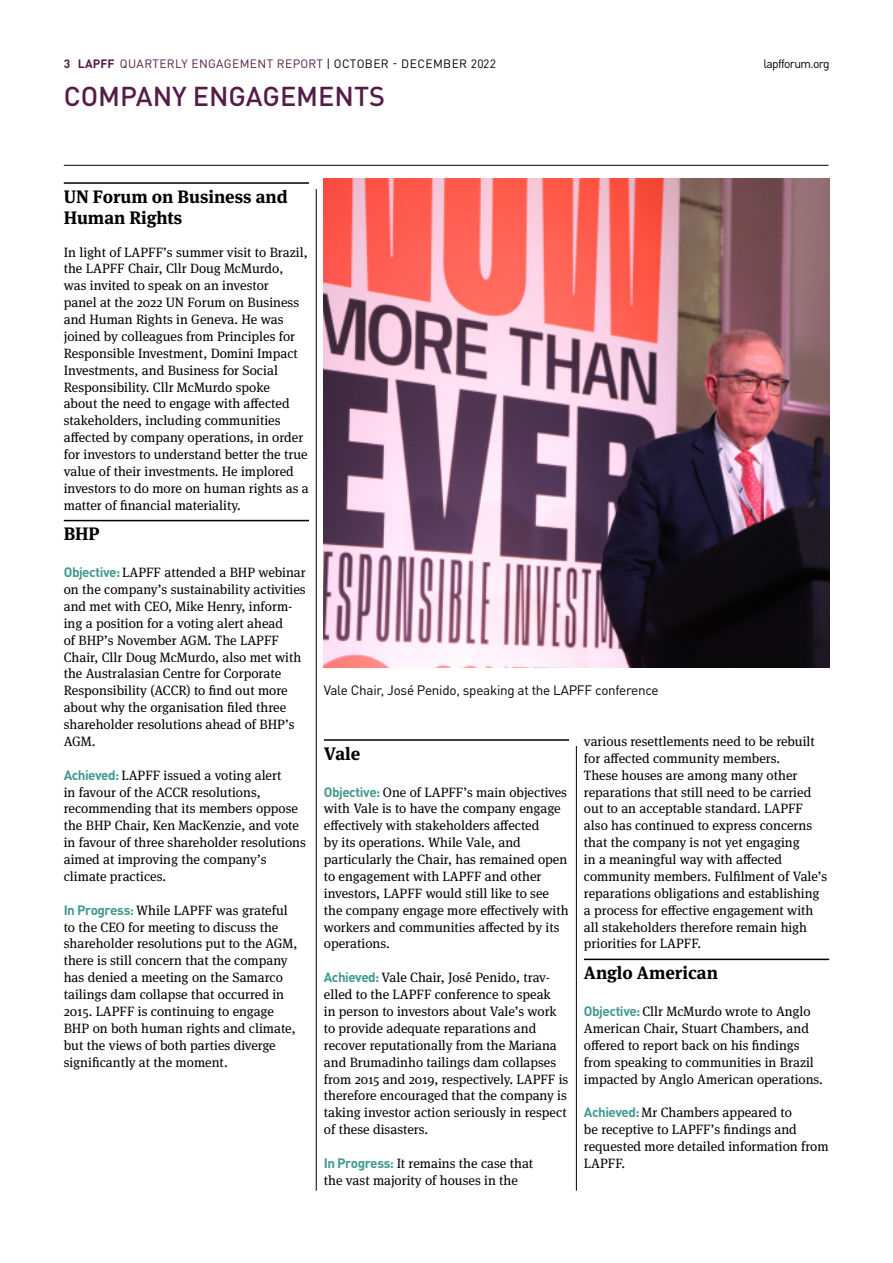
<style>
.page{position:relative;width:893px;height:1263px;background:#fff}
.page>*{position:absolute;margin:0;border:0;box-sizing:border-box;transform-origin:0 0}
.t1{font:500 27px "DINOT";color:#551c47}
.t2{font:700 18px/21px "Meta Serif OT";color:#000}
.t3{font:13.5px/16.8px "Meta Serif OT";color:#000}
.t4{font:13.5px "DINOT";letter-spacing:-.02em;color:#000}
.t5{font:12px "DINOT";letter-spacing:.035em;color:#551c47}
.t6{font:12px "DINOT";letter-spacing:-.05em;color:#000}
.s1{font-weight:700}
.s2{color:#000}
.s3{font-family:"DINOT";font-weight:700;color:#439a8f}
</style>
<div class="page">
<hr style="left:64px;top:165px;width:764px;height:1px;background:#000">
<img style="left:324px;top:178px;width:505px;height:490px">
<hr style="left:316px;top:189px;width:1px;height:1002px;background:#000">
<hr style="left:576px;top:746px;width:1px;height:445px;background:#000">
<hr style="left:64px;top:182px;width:245px;height:2px;background:#000">
<hr style="left:64px;top:520px;width:245px;height:1px;background:#000">
<hr style="left:324px;top:739px;width:245px;height:2px;background:#000">
<hr style="left:584px;top:959px;width:245px;height:1px;background:#000">
<p class="t5" style="left:64px;top:54px;width:434px"><span class="s1">3 LAPFF</span> QUARTERLY ENGAGEMENT REPORT <span class="s2">| OCTOBER - DECEMBER 2022</span></p>
<p class="t6" style="left:763px;top:55px;width:68px">lapfforum.org</p>
<h1 class="t1" style="left:64px;top:75px;width:323px">COMPANY ENGAGEMENTS</h1>
<h2 class="t2" style="left:64px;top:186px;width:225px">UN Forum on Business and<br>Human Rights</h2>
<p class="t3" style="left:64px;top:244px;width:246px">In light of LAPFF’s summer visit to Brazil, the LAPFF Chair, Cllr Doug McMurdo, was invited to speak on an investor<br>panel at the 2022 UN Forum on Business and Human Rights in Geneva. He was joined by colleagues from Principles for Responsible Investment, Domini Impact Investments, and Business for Social Responsibility. Cllr McMurdo spoke<br>about the need to engage with affected stakeholders, including communities affected by company operations, in order for investors to understand better the true value of their investments. He implored investors to do more on human rights as a matter of financial materiality.</p>
<h2 class="t2" style="left:64px;top:524px;width:37px">BHP</h2>
<p class="t3" style="left:64px;top:564px;width:243px"><span class="s3">Objective:</span> LAPFF attended a BHP webinar on the company’s sustainability activities and met with CEO, Mike Henry, inform&shy;ing a position for a voting alert ahead<br>of BHP’s November AGM. The LAPFF Chair, Cllr Doug McMurdo, also met with the Australasian Centre for Corporate Responsibility (ACCR) to find out more about why the organisation filed three shareholder resolutions ahead of BHP’s AGM.</p>
<p class="t3" style="left:64px;top:767px;width:244px"><span class="s3">Achieved:</span> LAPFF issued a voting alert<br>in favour of the ACCR resolutions, recommending that its members oppose the BHP Chair, Ken MacKenzie, and vote in favour of three shareholder resolutions aimed at improving the company’s climate practices.</p>
<p class="t3" style="left:64px;top:902px;width:235px"><span class="s3">In Progress:</span> While LAPFF was grateful to the CEO for meeting to discuss the shareholder resolutions put to the AGM, there is still concern that the company has denied a meeting on the Samarco tailings dam collapse that occurred in 2015. LAPFF is continuing to engage BHP on both human rights and climate, but the views of both parties diverge significantly at the moment.</p>
<p class="t4" style="left:324px;top:680px;width:336px">Vale Chair, José Penido, speaking at the LAPFF conference</p>
<h2 class="t2" style="left:324px;top:743px;width:38px">Vale</h2>
<p class="t3" style="left:324px;top:784px;width:246px"><span class="s3">Objective:</span> One of LAPFF’s main objectives with Vale is to have the company engage effectively with stakeholders affected<br>by its operations. While Vale, and particularly the Chair, has remained open to engagement with LAPFF and other investors, LAPFF would still like to see the company engage more effectively with workers and communities affected by its operations.</p>
<p class="t3" style="left:324px;top:969px;width:246px"><span class="s3">Achieved:</span> Vale Chair, José Penido, trav&shy;elled to the LAPFF conference to speak<br>in person to investors about Vale’s work to provide adequate reparations and recover reputationally from the Mariana and Brumadinho tailings dam collapses from 2015 and 2019, respectively. LAPFF is therefore encouraged that the company is taking investor action seriously in respect of these disasters.</p>
<p class="t3" style="left:324px;top:1155px;width:211px"><span class="s3">In Progress:</span> It remains the case that the vast majority of houses in the</p>
<p class="t3" style="left:584px;top:733px;width:245px">various resettlements need to be rebuilt for affected community members.<br>These houses are among many other reparations that still need to be carried out to an acceptable standard. LAPFF also has continued to express concerns that the company is not yet engaging<br>in a meaningful way with affected community members. Fulfilment of Vale’s reparations obligations and establishing a process for effective engagement with all stakeholders therefore remain high priorities for LAPFF.</p>
<h2 class="t2" style="left:584px;top:963px;width:135px">Anglo American</h2>
<p class="t3" style="left:584px;top:1003px;width:240px"><span class="s3">Objective:</span> Cllr McMurdo wrote to Anglo American Chair, Stuart Chambers, and offered to report back on his findings from speaking to communities in Brazil impacted by Anglo American operations.</p>
<p class="t3" style="left:584px;top:1104px;width:246px"><span class="s3">Achieved:</span> Mr Chambers appeared to<br>be receptive to LAPFF’s findings and requested more detailed information from<br>LAPFF.</p>
</div>
